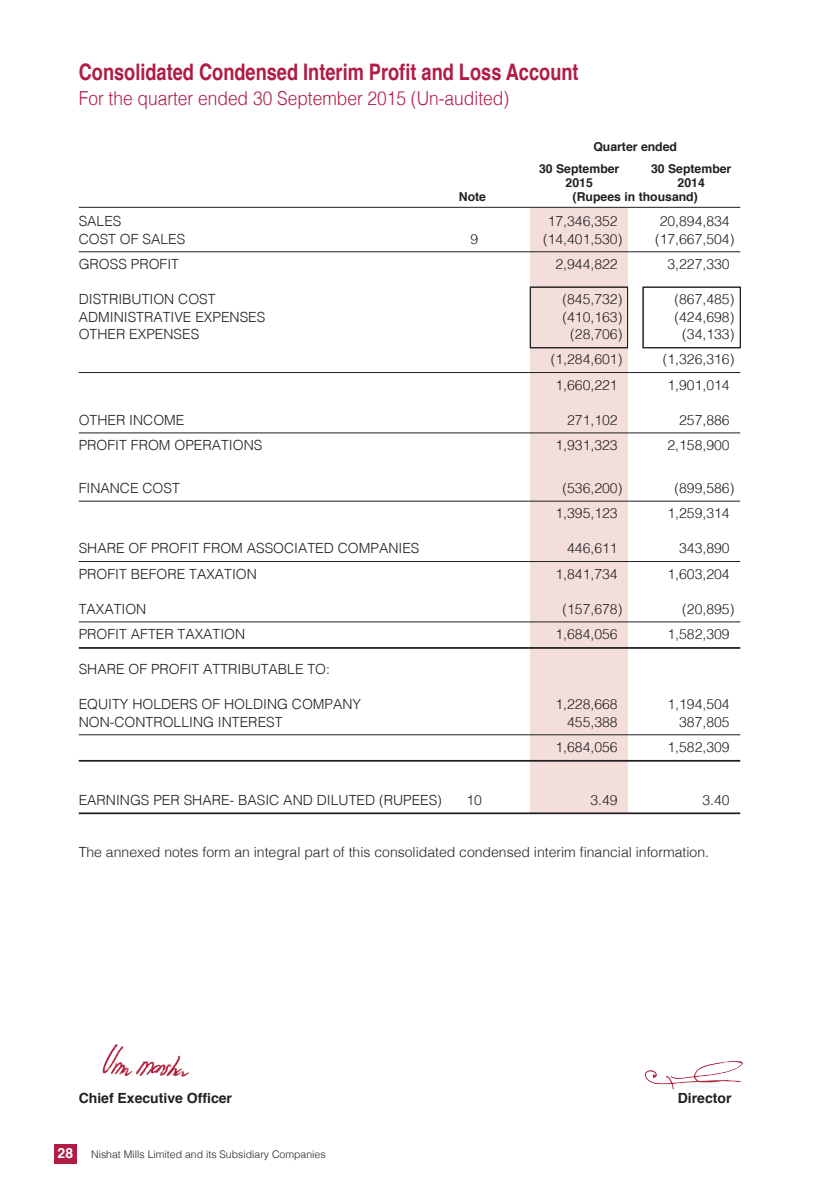
<style>
.page{position:relative;width:819px;height:1197px;background:#fff}
.page>*{position:absolute;margin:0;border:0;box-sizing:border-box;transform-origin:0 0}
.Heading{font:700 22.75px "Helvetica";color:#b01c44;scale:.8 1}
.Sub_Heading{font:300 19.25px "Helvetica";color:#b01c44;scale:.9 1}
.t1{font:300 14px "Helvetica";color:#231f20}
.t2{font:700 14px "Helvetica";color:#231f20}
.t3{font:700 14px "Helvetica";color:#fff}
.t4{font:700 12.25px "Helvetica";color:#231f20}
.t5{font:300 10.5px "Helvetica";color:#231f20}
</style>
<div class="page">
<div style="left:54px;top:1144px;width:23px;height:19px;background:#b01c44"></div>
<img style="left:644px;top:1061px;width:99px;height:29px">
<img style="left:102px;top:1044px;width:88px;height:33px">
<div style="left:530px;top:207px;width:98px;height:606px;background:#f3dedb"></div>
<div style="left:530px;top:287px;width:98px;height:61px;border:1px solid #231f20"></div>
<div style="left:643px;top:287px;width:98px;height:61px;border:1px solid #231f20"></div>
<hr style="left:79px;top:207px;width:661px;height:1px;background:#231f20">
<hr style="left:79px;top:251px;width:661px;height:1px;background:#231f20">
<hr style="left:79px;top:372px;width:661px;height:1px;background:#231f20">
<hr style="left:79px;top:433px;width:661px;height:1px;background:#231f20">
<hr style="left:79px;top:501px;width:661px;height:1px;background:#231f20">
<hr style="left:79px;top:561px;width:661px;height:1px;background:#231f20">
<hr style="left:79px;top:622px;width:661px;height:1px;background:#231f20">
<hr style="left:79px;top:647px;width:661px;height:2px;background:#231f20">
<hr style="left:79px;top:734px;width:661px;height:1px;background:#231f20">
<hr style="left:79px;top:760px;width:661px;height:2px;background:#231f20">
<hr style="left:79px;top:812px;width:661px;height:2px;background:#231f20">
<p class="Heading" style="left:79px;top:54px;width:626px">Consolidated Condensed Interim Profit and Loss Account</p>
<p class="Sub_Heading" style="left:79px;top:81px;width:480px">For the quarter ended 30 September 2015 (Un-audited)</p>
<p class="t4" style="left:593px;top:137px;width:85px">Quarter ended</p>
<p class="t4" style="left:539px;top:159px;width:82px">30 September</p>
<p class="t4" style="left:651px;top:159px;width:82px">30 September</p>
<p class="t4" style="left:566px;top:173px;width:29px">2015</p>
<p class="t4" style="left:678px;top:173px;width:29px">2014</p>
<p class="t4" style="left:459px;top:187px;width:29px">Note</p>
<p class="t4" style="left:573px;top:187px;width:127px">(Rupees in thousand)</p>
<p class="t1" style="left:79px;top:209px;width:44px">SALES</p>
<p class="t1" style="left:548px;top:209px;width:72px">17,346,352</p>
<p class="t1" style="left:660px;top:209px;width:72px">20,894,834</p>
<p class="t1" style="left:79px;top:227px;width:108px">COST OF SALES</p>
<p class="t1" style="left:470px;top:227px;width:9px">9</p>
<p class="t1" style="left:543px;top:227px;width:81px">(14,401,530)</p>
<p class="t1" style="left:655px;top:227px;width:81px">(17,667,504)</p>
<p class="t1" style="left:79px;top:252px;width:102px">GROSS PROFIT</p>
<p class="t1" style="left:555px;top:252px;width:64px">2,944,822</p>
<p class="t1" style="left:667px;top:252px;width:64px">3,227,330</p>
<p class="t1" style="left:79px;top:287px;width:138px">DISTRIBUTION COST</p>
<p class="t1" style="left:562px;top:287px;width:61px">(845,732)</p>
<p class="t1" style="left:674px;top:287px;width:61px">(867,485)</p>
<p class="t1" style="left:79px;top:305px;width:188px">ADMINISTRATIVE EXPENSES</p>
<p class="t1" style="left:562px;top:305px;width:61px">(410,163)</p>
<p class="t1" style="left:674px;top:305px;width:61px">(424,698)</p>
<p class="t1" style="left:79px;top:322px;width:122px">OTHER EXPENSES</p>
<p class="t1" style="left:570px;top:322px;width:54px">(28,706)</p>
<p class="t1" style="left:682px;top:322px;width:54px">(34,133)</p>
<p class="t1" style="left:551px;top:348px;width:73px">(1,284,601)</p>
<p class="t1" style="left:663px;top:348px;width:73px">(1,326,316)</p>
<p class="t1" style="left:555px;top:373px;width:64px">1,660,221</p>
<p class="t1" style="left:667px;top:373px;width:64px">1,901,014</p>
<p class="t1" style="left:79px;top:408px;width:107px">OTHER INCOME</p>
<p class="t1" style="left:567px;top:408px;width:52px">271,102</p>
<p class="t1" style="left:679px;top:408px;width:52px">257,886</p>
<p class="t1" style="left:79px;top:433px;width:185px">PROFIT FROM OPERATIONS</p>
<p class="t1" style="left:555px;top:433px;width:64px">1,931,323</p>
<p class="t1" style="left:667px;top:433px;width:64px">2,158,900</p>
<p class="t1" style="left:79px;top:476px;width:103px">FINANCE COST</p>
<p class="t1" style="left:562px;top:476px;width:61px">(536,200)</p>
<p class="t1" style="left:674px;top:476px;width:61px">(899,586)</p>
<p class="t1" style="left:555px;top:502px;width:64px">1,395,123</p>
<p class="t1" style="left:667px;top:502px;width:64px">1,259,314</p>
<p class="t1" style="left:79px;top:537px;width:342px">SHARE OF PROFIT FROM ASSOCIATED COMPANIES</p>
<p class="t1" style="left:567px;top:537px;width:52px">446,611</p>
<p class="t1" style="left:679px;top:537px;width:52px">343,890</p>
<p class="t1" style="left:79px;top:562px;width:180px">PROFIT BEFORE TAXATION</p>
<p class="t1" style="left:555px;top:562px;width:64px">1,841,734</p>
<p class="t1" style="left:667px;top:562px;width:64px">1,603,204</p>
<p class="t1" style="left:79px;top:597px;width:69px">TAXATION</p>
<p class="t1" style="left:562px;top:597px;width:61px">(157,678)</p>
<p class="t1" style="left:682px;top:597px;width:54px">(20,895)</p>
<p class="t1" style="left:79px;top:622px;width:168px">PROFIT AFTER TAXATION</p>
<p class="t1" style="left:555px;top:622px;width:64px">1,684,056</p>
<p class="t1" style="left:667px;top:622px;width:64px">1,582,309</p>
<p class="t1" style="left:79px;top:657px;width:253px">SHARE OF PROFIT ATTRIBUTABLE TO:</p>
<p class="t1" style="left:79px;top:692px;width:284px">EQUITY HOLDERS OF HOLDING COMPANY</p>
<p class="t1" style="left:555px;top:692px;width:64px">1,228,668</p>
<p class="t1" style="left:667px;top:692px;width:64px">1,194,504</p>
<p class="t1" style="left:79px;top:710px;width:205px">NON-CONTROLLING INTEREST</p>
<p class="t1" style="left:567px;top:710px;width:52px">455,388</p>
<p class="t1" style="left:679px;top:710px;width:52px">387,805</p>
<p class="t1" style="left:555px;top:735px;width:64px">1,684,056</p>
<p class="t1" style="left:667px;top:735px;width:64px">1,582,309</p>
<p class="t1" style="left:79px;top:788px;width:365px">EARNINGS PER SHARE- BASIC AND DILUTED (RUPEES)</p>
<p class="t1" style="left:466px;top:788px;width:17px">10</p>
<p class="t1" style="left:591px;top:788px;width:29px">3.49</p>
<p class="t1" style="left:703px;top:788px;width:29px">3.40</p>
<p class="t1" style="left:79px;top:840px;width:632px">The annexed notes form an integral part of this consolidated condensed interim financial information.</p>
<p class="t2" style="left:79px;top:1086px;width:155px">Chief Executive Officer</p>
<p class="t2" style="left:678px;top:1086px;width:55px">Director</p>
<p class="t3" style="left:58px;top:1142px;width:17px">28</p>
<p class="t5" style="left:91px;top:1145px;width:236px">Nishat Mills Limited and its Subsidiary Companies</p>
</div>
